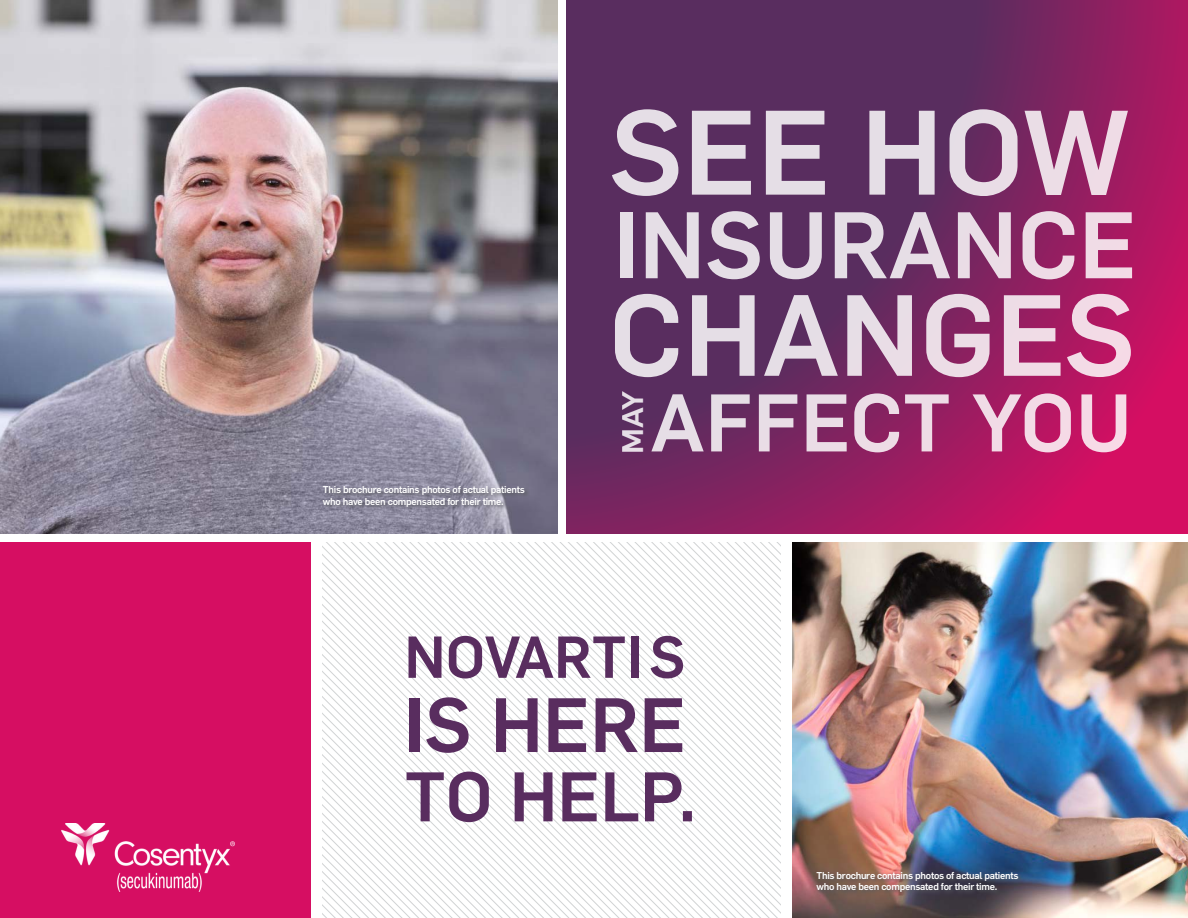
<style>
.page{position:relative;width:1188px;height:918px;background:#fff}
.page>*{position:absolute;margin:0;border:0;box-sizing:border-box;transform-origin:0 0}
.t1{font:500 117.75px "Flama";color:#fff}
.t2{font:500 112.95px "Flama";color:#fff}
.t3{font:500 92.55px "Flama";color:#fff}
.t4{font:500 79.95px "Flama";letter-spacing:.01em;color:#fff}
.t5{font:500 75.45px "Flama";color:#592d5f}
.t6{font:500 29.4px "Flama";color:#fff;scale:1.06 1}
.t7{font:500 9.75px/11.2px "Flama";letter-spacing:-.025em;color:#fff}
</style>
<div class="page">
<svg style="left:322px;top:617px;width:46px;height:301px"></svg>
<svg style="left:368px;top:542px;width:413px;height:376px"></svg>
<svg style="left:566px;top:0;width:622px;height:533px;background:#7b245f"></svg>
<div style="left:0;top:542px;width:310px;height:376px;background:#d60e62"></div>
<svg style="left:407px;top:542px;width:374px;height:280px"></svg>
<img style="left:0;top:0;width:557px;height:533px">
<img style="left:793px;top:542px;width:395px;height:376px">
<div style="left:815px;top:871px;width:209px;height:27px;background:#55565a;opacity:.85"></div>
<div style="left:322px;top:485px;width:208px;height:27px;background:#55565a;opacity:.85"></div>
<img style="left:61px;top:823px;width:174px;height:68px">
<h1 class="t1" style="left:609px;top:68px;width:522px">SEE HOW</h1>
<h3 class="t3" style="left:613px;top:179px;width:525px">INSURANCE</h3>
<p class="t7" style="left:323px;top:483px;width:204px">This brochure contains photos of actual patients who have been compensated for their time.</p>
<h2 class="t2" style="left:609px;top:254px;width:528px">CHANGES</h2>
<h3 class="t6" style="left:611px;top:454px;width:61px;rotate:-90deg">MAY</h3>
<h3 class="t4" style="left:651px;top:365px;width:483px">AFFECT YOU</h3>
<h3 class="t5" style="left:404px;top:671px;width:284px">IS HERE</h3>
<p class="t7" style="left:816px;top:869px;width:204px">This brochure contains photos of actual patients who have been compensated for their time.</p>
</div>
